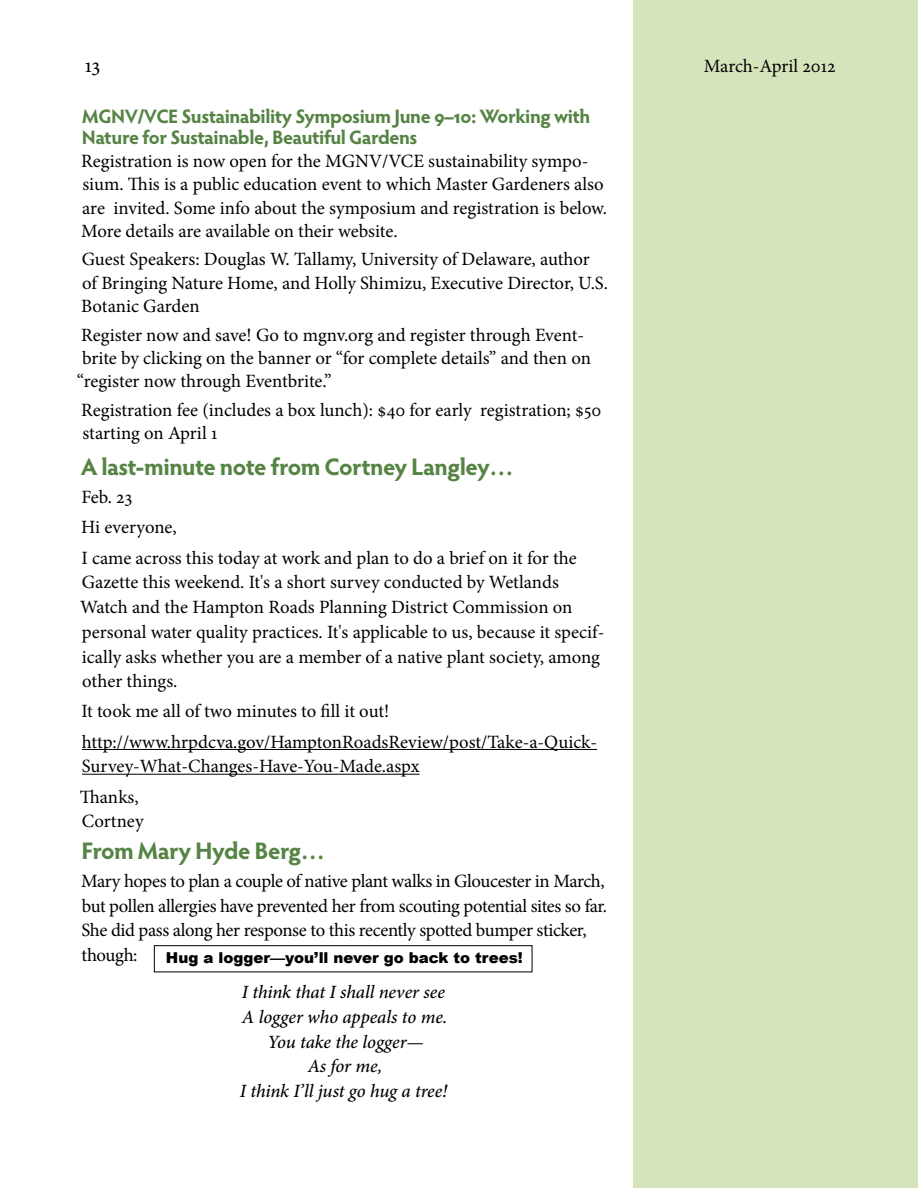
<style>
.page{position:relative;width:918px;height:1188px;background:#fff}
.page>*{position:absolute;margin:0;border:0;box-sizing:border-box;transform-origin:0 0}
.t1{font:700 24px "Hypatia Sans Pro";letter-spacing:-.02em;color:#568445}
.t2{font:21px "Minion Pro";color:#000}
.t3{font:700 19.5px/21px "Hypatia Sans Pro";letter-spacing:-.02em;color:#568445}
.t4{font:18.75px/23.2px "Minion Pro";letter-spacing:-.005em;color:#000}
.t5{font:18.75px/24.8px "Minion Pro";letter-spacing:-.025em;color:#000}
.t6{font:italic 500 18.75px/24.8px "Minion Pro";letter-spacing:-.005em;color:#000;text-align:center}
.t7{font:900 15px "Arial";color:#000}
.s1{font-family:"Myriad Pro";font-weight:600}
</style>
<div class="page">
<div style="left:634px;top:0;width:284px;height:1188px;background:#d5e4bb"></div>
<hr style="left:82px;top:749px;width:515px;height:1px;background:#000">
<hr style="left:82px;top:774px;width:338px;height:1px;background:#000">
<div style="left:154px;top:945px;width:378px;height:27px;border:1px solid #000"></div>
<p class="t2" style="left:85px;top:51px;width:17px">13</p>
<p class="t4" style="left:704px;top:55px;width:133px">March-April 2012</p>
<p class="t3" style="left:82px;top:105px;width:510px">MGNV/VCE Sustainability Symposium June 9–10: Working with<br>Nature for Sustainable, Beautiful Gardens</p>
<p class="t4" style="left:81px;top:149px;width:527px">Registration is now open for the MGNV/VCE sustainability sympo&shy;sium. This is a public education event to which Master Gardeners also are invited. Some info about the symposium and registration is below.<br>More details are available on their website.</p>
<p class="t4" style="left:81px;top:248px;width:528px">Guest Speakers: Douglas W. Tallamy, University of Delaware, author of Bringing Nature Home, and Holly Shimizu, Executive Director, U.S.<br>Botanic Garden</p>
<p class="t4" style="left:77px;top:323px;width:516px">Register now and save! Go to mgnv.org and register through Event&shy;brite by clicking on the banner or “for complete details” and then on “register now through Eventbrite.”</p>
<p class="t4" style="left:81px;top:398px;width:522px">Registration fee (includes a box lunch): $40 for early registration; $50 starting on April 1</p>
<p class="t1" style="left:81px;top:450px;width:434px">A last-minute note from Cortney Langley<span class="s1">…</span></p>
<p class="t4" style="left:81px;top:482px;width:497px;line-height:30.2px">Feb. 23<br>Hi everyone,<br>I came across this today at work and plan to do a brief on it for the</p>
<p class="t4" style="left:80px;top:570px;width:526px;line-height:24.8px">Gazette this weekend. It's a short survey conducted by Wetlands Watch and the Hampton Roads Planning District Commission on personal water quality practices. It's applicable to us, because it specif&shy;ically asks whether you are a member of a native plant society, among other things.</p>
<p class="t4" style="left:81px;top:696px;width:517px;line-height:30.2px">It took me all of two minutes to fill it out! http://www.hrpdcva.gov/HamptonRoadsReview/post/Take-a-Quick-</p>
<p class="t4" style="left:80px;top:751px;width:341px;line-height:30.2px">Survey-What-Changes-Have-You-Made.aspx<br>Thanks,</p>
<p class="t4" style="left:82px;top:810px;width:63px">Cortney</p>
<p class="t1" style="left:82px;top:834px;width:245px">From Mary Hyde Berg<span class="s1">…</span></p>
<p class="t5" style="left:81px;top:869px;width:528px">Mary hopes to plan a couple of native plant walks in Gloucester in March, but pollen allergies have prevented her from scouting potential sites so far.<br>She did pass along her response to this recently spotted bumper sticker, though:</p>
<p class="t6" style="left:240px;top:980px;width:209px">I think that I shall never see<br>A logger who appeals to me.<br>You take the logger—<br>As for me,<br>I think I’ll just go hug a tree!</p>
<p class="t7" style="left:166px;top:949px;width:358px">Hug a logger—you’ll never go back to trees!</p>
</div>
